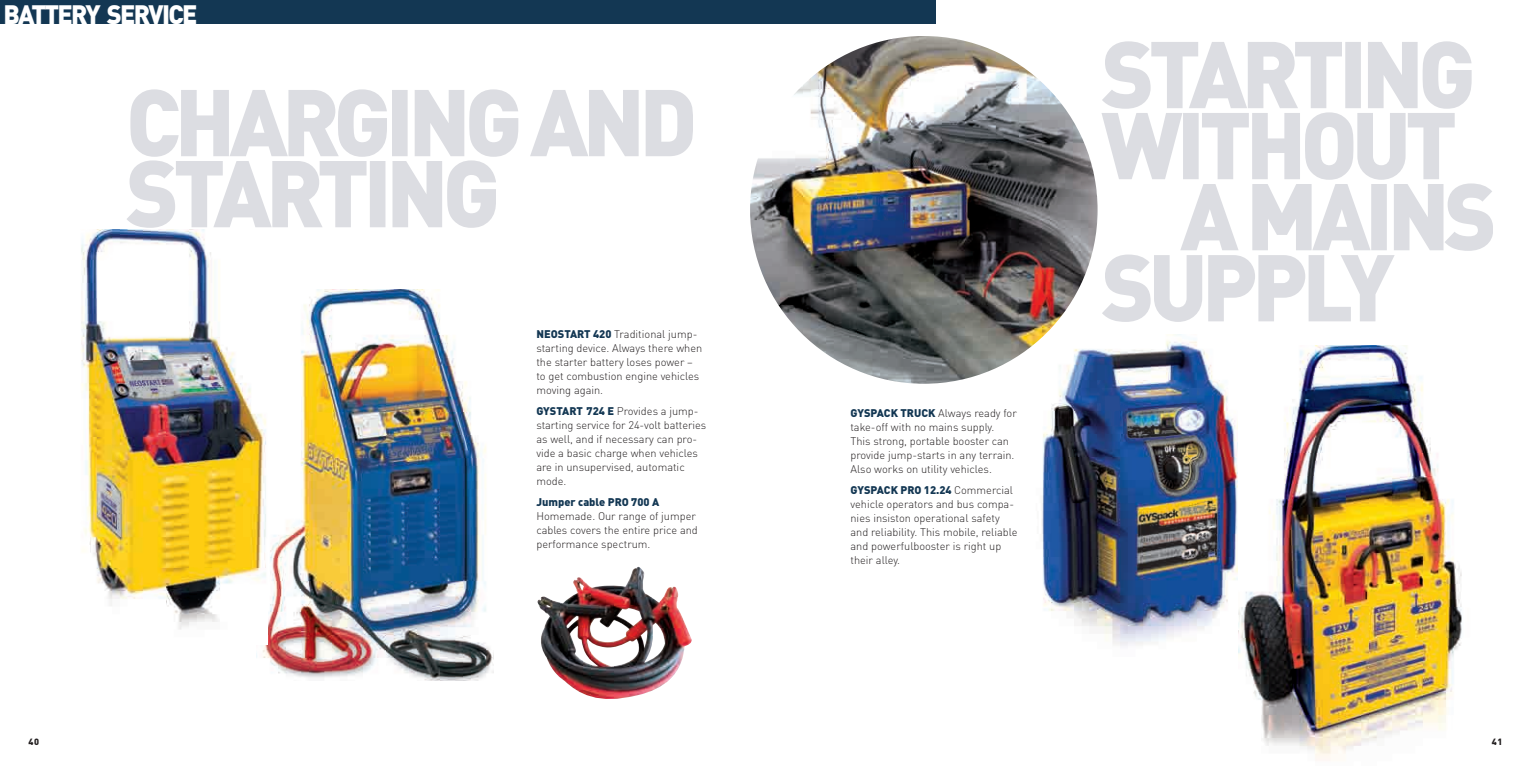
<style>
.page{position:relative;width:1531px;height:766px;background:#fff}
.page>*{position:absolute;margin:0;border:0;box-sizing:border-box;transform-origin:0 0}
.t1{font:900 26.3px "DIN Pro";letter-spacing:-.065em;color:#fff;scale:.96 1}
.t2{font:300 11px/14px "DIN";color:#231f20}
.t3{font:900 11px "DIN Pro";color:#133753}
.t4{font:900 9px "DIN Pro";color:#231f20}
.s1{font-family:"DIN Pro";font-weight:900;color:#133753}
.s2{font-family:"DIN";font-weight:300;color:#231f20}
</style>
<div class="page">
<img style="left:256px;top:289px;width:238px;height:391px">
<img style="left:81px;top:229px;width:187px;height:415px">
<img style="left:1028px;top:334px;width:211px;height:322px">
<img style="left:1239px;top:345px;width:223px;height:416px">
<svg style="left:1101px;top:41px;width:392px;height:281px"></svg>
<div style="left:0;top:0;width:935px;height:24px;background:#133753"></div>
<svg style="left:127px;top:89px;width:566px;height:139px"></svg>
<img style="left:537px;top:566px;width:155px;height:132px">
<img style="left:750px;top:36px;width:347px;height:347px;border-radius:174px">
<h1 class="t1" style="left:3px;top:6px;width:204px">BATTERY SERVICE</h1>
<p class="t2" style="left:536px;top:328px;width:167px"><span class="s1">NEOSTART 420</span> Traditional jump&shy;starting device. Always there when the starter battery loses power – to get combustion engine vehicles moving again.</p>
<p class="t2" style="left:536px;top:405px;width:171px"><span class="s1">GYSTART 724 E</span> Provides a jump&shy;starting service for 24-volt batteries as well, and if necessary can pro&shy;vide a basic charge when vehicles are in unsupervised, automatic mode.</p>
<p class="t3" style="left:536px;top:497px;width:124px">Jumper cable PRO 700 A</p>
<p class="t2" style="left:536px;top:510px;width:163px">Homemade. Our range of jumper cables covers the entire price and performance spectrum.</p>
<p class="t2" style="left:850px;top:407px;width:168px"><span class="s1">GYSPACK TRUCK</span> Always ready for take-off with no mains supply.<br>This strong, portable booster can provide jump-starts in any terrain.<br>Also works on utility vehicles.</p>
<p class="t3" style="left:850px;top:485px;width:164px">GYSPACK PRO 12.24 <span class="s2">Commercial</span></p>
<p class="t2" style="left:850px;top:498px;width:168px">vehicle operators and bus compa&shy;nies insiston operational safety and reliability. This mobile, reliable and powerfulbooster is right up their alley.</p>
<p class="t4" style="left:28px;top:737px;width:12px">40</p>
<p class="t4" style="left:1491px;top:737px;width:12px">41</p>
</div>
